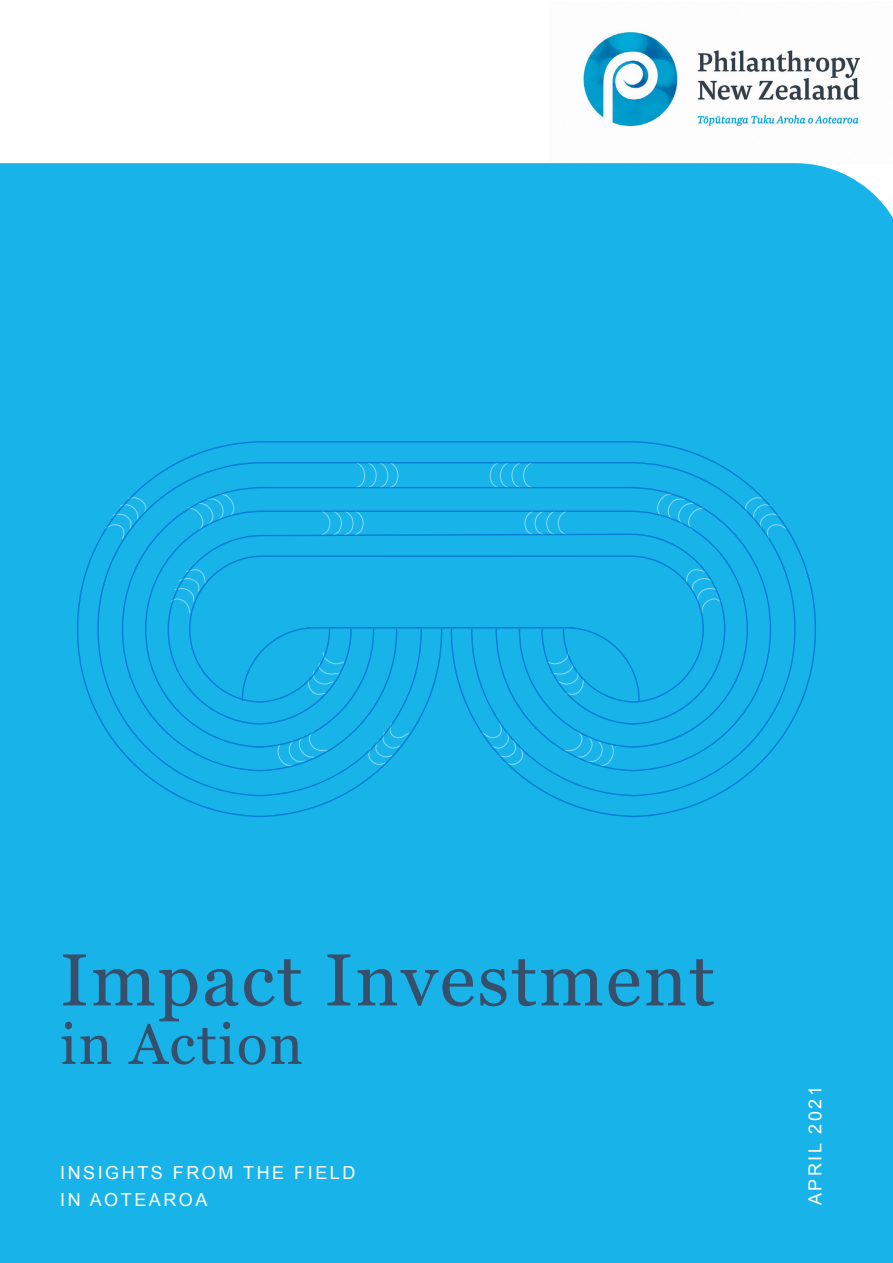
<style>
.page{position:relative;width:893px;height:1263px;background:#fff}
.page>*{position:absolute;margin:0;border:0;box-sizing:border-box;transform-origin:0 0}
.t1{font:73.5px "Georgia";letter-spacing:.03em;color:#374f6b}
.t2{font:57px "Georgia";letter-spacing:.03em;color:#374f6b}
.t3{font:18px/27px "Arial";letter-spacing:.14em;color:#fff}
</style>
<div class="page">
<img style="left:583px;top:32px;width:278px;height:96px">
<div style="left:0;top:163px;width:893px;height:1100px;background:#18b4e9"></div>
<div style="left:77px;top:441px;width:739px;height:376px;background:#18b4e9"></div>
<svg style="left:97px;top:462px;width:699px;height:334px;background:#17b1e7"></svg>
<h1 class="t1" style="left:60px;top:926px;width:656px">Impact Investment</h1>
<h2 class="t2" style="left:60px;top:1003px;width:244px">in Action</h2>
<p class="t3" style="left:60px;top:1159px;width:297px">INSIGHTS FROM THE FIELD<br>IN AOTEAROA</p>
<p class="t3" style="left:802px;top:1205px;width:121px;rotate:-90deg">APRIL 2021</p>
</div>
